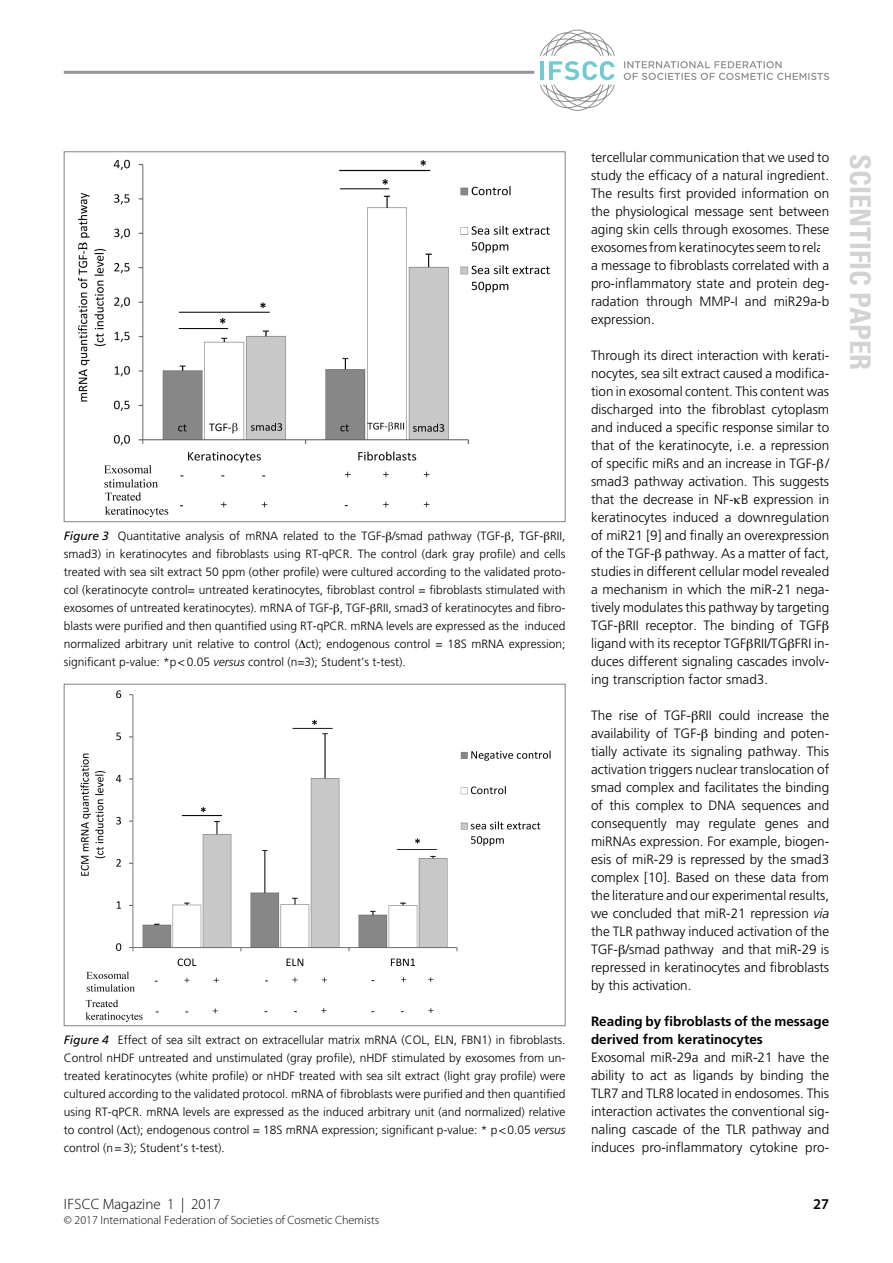
<style>
.page{position:relative;width:893px;height:1263px;background:#fff}
.page>*{position:absolute;margin:0;border:0;box-sizing:border-box;transform-origin:0 0}
.t1{font:700 condensed 28.5px "Univers";color:#d1d3d4}
.t2{font:300 15px "Myriad Pro";color:#000}
.t3{font:600 15px "Myriad Pro";color:#000}
.t4{font:300 13.5px/18px "Frutiger";color:#000;text-align:justify}
.t5{font:700 13.5px/18px "Frutiger";color:#000}
.t6{font:300 12px/18px "Frutiger";color:#000;text-align:justify}
.t7{font:300 12px "Myriad Pro";color:#000}
.s1{font-weight:400;font-style:italic}
.s2{font-style:italic}
</style>
<div class="page">
<svg style="left:540px;top:30px;width:75px;height:81px"></svg>
<svg style="left:624px;top:61px;width:205px;height:19px"></svg>
<hr style="left:64px;top:71px;width:470px;height:3px;background:#939598">
<img style="left:78px;top:159px;width:472px;height:359px">
<img style="left:80px;top:690px;width:471px;height:332px">
<p class="t6" style="left:64px;top:527px;width:503px"><span class="s1">Figure 3</span> Quantitative analysis of mRNA related to the TGF- /smad pathway (TGF- , TGF- RII, smad3) in keratinocytes and fibroblasts using RT-qPCR. The control (dark gray profile) and cells treated with sea silt extract 50 ppm (other profile) were cultured according to the validated proto&shy;col (keratinocyte control= untreated keratinocytes, fibroblast control = fibroblasts stimulated with exosomes of untreated keratinocytes). mRNA of TGF- , TGF- RII, smad3 of keratinocytes and fibro&shy;blasts were purified and then quantified using RT-qPCR. mRNA levels are expressed as the induced normalized arbitrary unit relative to control ( ct); endogenous control = 18S mRNA expression; significant p-value: *p&lt;0.05 <span class="s2">versus</span> control (n=3); Student’s t-test).</p>
<p class="t6" style="left:64px;top:1031px;width:503px"><span class="s1">Figure 4</span> Effect of sea silt extract on extracellular matrix mRNA (COL, ELN, FBN1) in fibroblasts.<br>Control nHDF untreated and unstimulated (gray profile), nHDF stimulated by exosomes from un&shy;treated keratinocytes (white profile) or nHDF treated with sea silt extract (light gray profile) were cultured according to the validated protocol. mRNA of fibroblasts were purified and then quantified using RT-qPCR. mRNA levels are expressed as the induced arbitrary unit (and normalized) relative to control ( ct); endogenous control = 18S mRNA expression; significant p-value: * p&lt;0.05 <span class="s2">versus </span>control (n=3); Student’s t-test).</p>
<p class="t4" style="left:591px;top:148px;width:240px">tercellular communication that we used to study the efficacy of a natural ingredient.<br>The results first provided information on the physiological message sent between aging skin cells through exosomes. These exosomes from keratinocytes seem to relay a message to fibroblasts correlated with a pro-inflammatory state and protein deg&shy;radation through MMP-I and miR29a-b expression.</p>
<p class="t4" style="left:591px;top:346px;width:240px;text-align:left">Through its direct interaction with kerati&shy;nocytes, sea silt extract caused a modifica&shy;tion in exosomal content. This content was discharged into the fibroblast cytoplasm and induced a specific response similar to that of the keratinocyte, i.e. a repression of specific miRs and an increase in TGF- / smad3 pathway activation. This suggests that the decrease in NF- B expression in keratinocytes induced a downregulation of miR21 [9] and finally an overexpression of the TGF- pathway. As a matter of fact, studies in different cellular model revealed a mechanism in which the miR-21 nega&shy;tively modulates this pathway by targeting TGF- RII receptor. The binding of TGF ligand with its receptor TGF RII/TG FRI in&shy;duces different signaling cascades involv&shy;ing transcription factor smad3.</p>
<p class="t4" style="left:591px;top:706px;width:240px">The rise of TGF- RII could increase the availability of TGF- binding and poten&shy;tially activate its signaling pathway. This activation triggers nuclear translocation of smad complex and facilitates the binding of this complex to DNA sequences and consequently may regulate genes and miRNAs expression. For example, biogen&shy;esis of miR-29 is repressed by the smad3 complex [10]. Based on these data from the literature and our experimental results, we concluded that miR-21 repression <span class="s2">via </span>the TLR pathway induced activation of the TGF- /smad pathway and that miR-29 is repressed in keratinocytes and fibroblasts by this activation.</p>
<p class="t5" style="left:591px;top:1012px;width:240px">Reading by fibroblasts of the message derived from keratinocytes</p>
<p class="t4" style="left:591px;top:1048px;width:240px">Exosomal miR-29a and miR-21 have the ability to act as ligands by binding the TLR7 and TLR8 located in endosomes. This interaction activates the conventional sig&shy;naling cascade of the TLR pathway and induces pro-inflammatory cytokine pro-</p>
<p class="t2" style="left:64px;top:1196px;width:158px">IFSCC Magazine 1 | 2017</p>
<p class="t3" style="left:813px;top:1195px;width:18px">27</p>
<p class="t7" style="left:64px;top:1214px;width:317px">© 2017 International Federation of Societies of Cosmetic Chemists</p>
<h1 class="t1" style="left:878px;top:154px;width:217px;rotate:90deg">SCIENTIFIC PAPER</h1>
</div>
